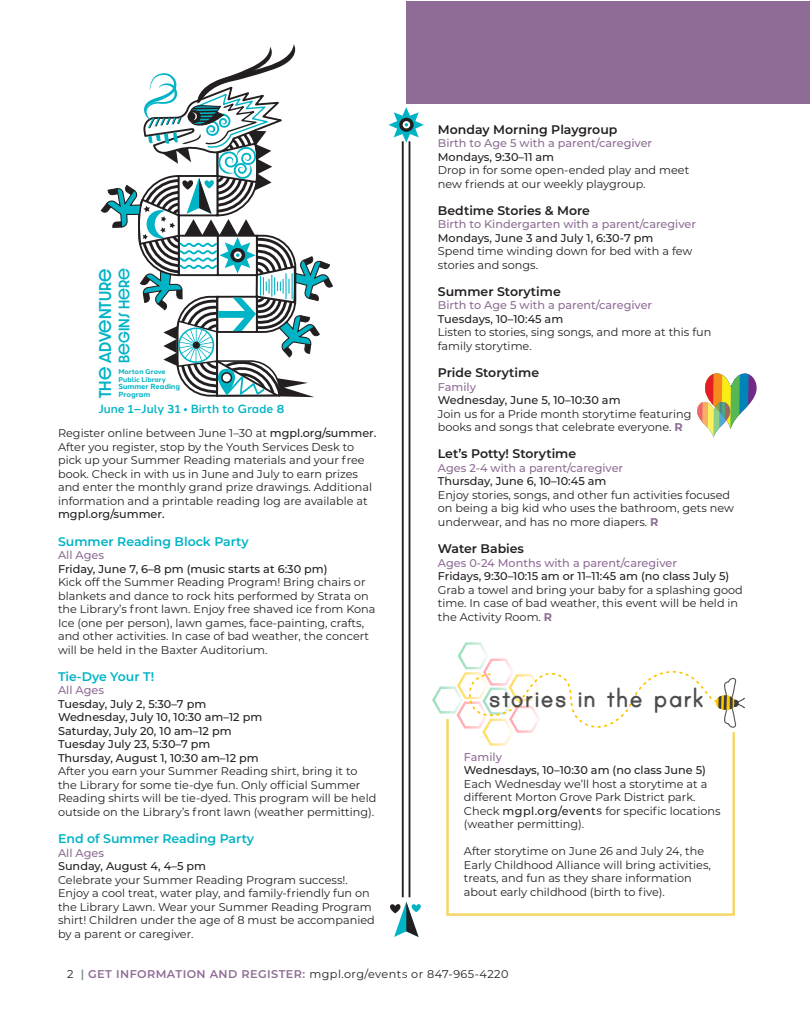
<style>
.page{position:relative;width:810px;height:1035px;background:#fff}
.page>*{position:absolute;margin:0;border:0;box-sizing:border-box;transform-origin:0 0}
.t1{font:700 32.5px "Print";color:#57585a}
.t2{font:500 14.5px "Dazzle Unicase";color:#00b3c5}
.t3{font:500 13px "Dazzle Unicase";color:#00b3c5}
.t4{font:600 12.5px "Montserrat";color:#231f20}
.t5{font:600 12.5px "Montserrat";color:#00b3c5}
.t6{font:500 11.88px "Halcom";color:#00b3c5}
.t7{font:11.25px/13.5px "Montserrat";color:#231f20}
.t8{font:500 11.25px "Montserrat";color:#231f20}
.t9{font:500 11.25px "Montserrat";color:#8f6c95}
.t10{font:11.25px "Montserrat";letter-spacing:.04em;color:#231f20}
.t11{font:700 7.38px/7.6px "Halcom";color:#00b3c5}
.t12{font:700 6.88px/7.6px "Halcom";color:#00b3c5}
.s1{font-weight:500}
.s2{font-weight:700;color:#8f6c95}
.s3{font-weight:500;color:#fff}
.s4{font-weight:600;color:#7c888e}
.s5{font-weight:600;color:#8f6c95}
.s6{color:#fff}
</style>
<div class="page">
<svg style="left:100px;top:44px;width:233px;height:354px"></svg>
<svg style="left:390px;top:901px;width:31px;height:36px"></svg>
<svg style="left:389px;top:107px;width:35px;height:36px"></svg>
<hr style="left:402px;top:141px;width:2px;height:756px;background:#231f20">
<hr style="left:409px;top:141px;width:1px;height:756px;background:#231f20">
<svg style="left:446px;top:746px;width:289px;height:170px"></svg>
<svg style="left:432px;top:642px;width:313px;height:104px"></svg>
<svg style="left:697px;top:373px;width:60px;height:65px"></svg>
<div style="left:407px;top:1px;width:403px;height:102px;background:#8f6c95"></div>
<p class="t2" style="left:94px;top:398px;width:131px;rotate:-90deg">The Adventure</p>
<p class="t3" style="left:115px;top:363px;width:96px;rotate:-90deg">Begins Here</p>
<p class="t12" style="left:118px;top:367px;width:49px">Morton Grove<br>Public Library</p>
<p class="t11" style="left:118px;top:382px;width:63px">Summer Reading<br>Program</p>
<p class="t6" style="left:98px;top:399px;width:188px">June 1–July 31 • Birth to Grade 8</p>
<p class="t7" style="left:58px;top:426px;width:320px">Register online between June 1–30 at <span class="s1">mgpl.org/summer.<br></span>After you register, stop by the Youth Services Desk to</p>
<p class="t7" style="left:58px;top:453px;width:308px">pick up your Summer Reading materials and your free book. Check in with us in June and July to earn prizes</p>
<p class="t7" style="left:58px;top:480px;width:316px">and enter the monthly grand prize drawings. Additional information and a printable reading log are available at <span class="s1">mgpl.org/summer.</span></p>
<p class="t5" style="left:58px;top:532px;width:192px">Summer Reading Block Party</p>
<p class="t9" style="left:58px;top:547px;width:48px">All Ages</p>
<p class="t8" style="left:58px;top:561px;width:271px">Friday, June 7, 6–8 pm (music starts at 6:30 pm)</p>
<p class="t7" style="left:58px;top:575px;width:319px">Kick off the Summer Reading Program! Bring chairs or blankets and dance to rock hits performed by Strata on the Library’s front lawn. Enjoy free shaved ice from Kona Ice (one per person), lawn games, face-painting, crafts, and other activities. In case of bad weather, the concert will be held in the Baxter Auditorium.</p>
<p class="t5" style="left:58px;top:668px;width:98px">Tie-Dye Your T!</p>
<p class="t9" style="left:58px;top:683px;width:48px">All Ages</p>
<p class="t8" style="left:58px;top:696px;width:150px">Tuesday, July 2, 5:30–7 pm</p>
<p class="t8" style="left:58px;top:710px;width:206px">Wednesday, July 10, 10:30 am–12 pm</p>
<p class="t8" style="left:58px;top:723px;width:175px">Saturday, July 20, 10 am–12 pm</p>
<p class="t8" style="left:58px;top:737px;width:154px">Tuesday July 23, 5:30–7 pm</p>
<p class="t8" style="left:58px;top:750px;width:202px">Thursday, August 1, 10:30 am–12 pm</p>
<p class="t7" style="left:58px;top:764px;width:320px">After you earn your Summer Reading shirt, bring it to the Library for some tie-dye fun. Only official Summer Reading shirts will be tie-dyed. This program will be held outside on the Library’s front lawn (weather permitting).</p>
<p class="t5" style="left:58px;top:830px;width:198px">End of Summer Reading Party</p>
<p class="t9" style="left:58px;top:845px;width:48px">All Ages</p>
<p class="t8" style="left:58px;top:858px;width:150px">Sunday, August 4, 4–5 pm</p>
<p class="t7" style="left:58px;top:873px;width:291px">Celebrate your Summer Reading Program success!.</p>
<p class="t7" style="left:58px;top:886px;width:318px">Enjoy a cool treat, water play, and family-friendly fun on the Library Lawn. Wear your Summer Reading Program shirt! Children under the age of 8 must be accompanied by a parent or caregiver.</p>
<p class="t4" style="left:438px;top:120px;width:181px">Monday Morning Playgroup</p>
<p class="t9" style="left:438px;top:135px;width:216px">Birth to Age 5 with a parent/caregiver</p>
<p class="t8" style="left:438px;top:149px;width:118px">Mondays, 9:30–11 am</p>
<p class="t7" style="left:438px;top:163px;width:253px">Drop in for some open-ended play and meet</p>
<p class="t7" style="left:438px;top:176px;width:209px">new friends at our weekly playgroup.</p>
<p class="t4" style="left:438px;top:201px;width:154px">Bedtime Stories &amp; More</p>
<p class="t9" style="left:438px;top:216px;width:260px">Birth to Kindergarten with a parent/caregiver</p>
<p class="t8" style="left:438px;top:230px;width:217px">Mondays, June 3 and July 1, 6:30-7 pm</p>
<p class="t7" style="left:438px;top:244px;width:256px">Spend time winding down for bed with a few</p>
<p class="t7" style="left:438px;top:257px;width:102px">stories and songs.</p>
<p class="t4" style="left:438px;top:283px;width:124px">Summer Storytime</p>
<p class="t9" style="left:438px;top:298px;width:216px">Birth to Age 5 with a parent/caregiver</p>
<p class="t8" style="left:438px;top:311px;width:127px">Tuesdays, 10–10:45 am</p>
<p class="t7" style="left:438px;top:325px;width:275px">Listen to stories, sing songs, and more at this fun</p>
<p class="t7" style="left:438px;top:339px;width:95px">family storytime.</p>
<p class="t4" style="left:438px;top:364px;width:103px">Pride Storytime</p>
<p class="t9" style="left:438px;top:379px;width:40px">Family</p>
<p class="t8" style="left:438px;top:392px;width:184px">Wednesday, June 5, 10–10:30 am</p>
<p class="t7" style="left:438px;top:406px;width:255px">Join us for a Pride month storytime featuring</p>
<p class="t7" style="left:438px;top:420px;width:247px">books and songs that celebrate everyone. <span class="s2">R</span></p>
<p class="t4" style="left:438px;top:445px;width:140px">Let’s Potty! Storytime</p>
<p class="t9" style="left:438px;top:460px;width:187px">Ages 2-4 with a parent/caregiver</p>
<p class="t8" style="left:438px;top:474px;width:170px">Thursday, June 6, 10–10:45 am</p>
<p class="t7" style="left:438px;top:488px;width:298px">Enjoy stories, songs, and other fun activities focused on being a big kid who uses the bathroom, gets new underwear, and has no more diapers. <span class="s2">R</span></p>
<p class="t4" style="left:438px;top:540px;width:88px">Water Babies</p>
<p class="t9" style="left:438px;top:555px;width:241px">Ages 0-24 Months with a parent/caregiver</p>
<p class="t8" style="left:438px;top:568px;width:293px">Fridays, 9:30–10:15 am or 11–11:45 am (no class July 5)</p>
<p class="t7" style="left:438px;top:582px;width:307px">Grab a towel and bring your baby for a splashing good time. In case of bad weather, this event will be held in the Activity Room. <span class="s2">R</span></p>
<h1 class="t1" style="left:489px;top:682px;width:217px">stories in the park</h1>
<p class="t9" style="left:464px;top:749px;width:40px">Family</p>
<p class="t8" style="left:464px;top:762px;width:244px">Wednesdays, 10–10:30 am (no class June 5)</p>
<p class="t7" style="left:464px;top:776px;width:245px">Each Wednesday we’ll host a storytime at a</p>
<p class="t7" style="left:464px;top:790px;width:233px">different Morton Grove Park District park.</p>
<p class="t7" style="left:464px;top:803px;width:258px">Check <span class="s1">mgpl.org/event</span><span class="s3">s</span> for specific locations (weather permitting).</p>
<p class="t7" style="left:464px;top:844px;width:249px">After storytime on June 26 and July 24, the<br>Early Childhood Alliance will bring activities, treats, and fun as they share information</p>
<p class="t7" style="left:464px;top:884px;width:203px">about early childhood (birth to five).</p>
<p class="t10" style="left:67px;top:966px;width:443px">2 <span class="s4">|</span> <span class="s5">GET INFORMATION AND REGISTER:</span> mgpl.org/event<span class="s6">s</span> or 847-965-4220</p>
</div>
